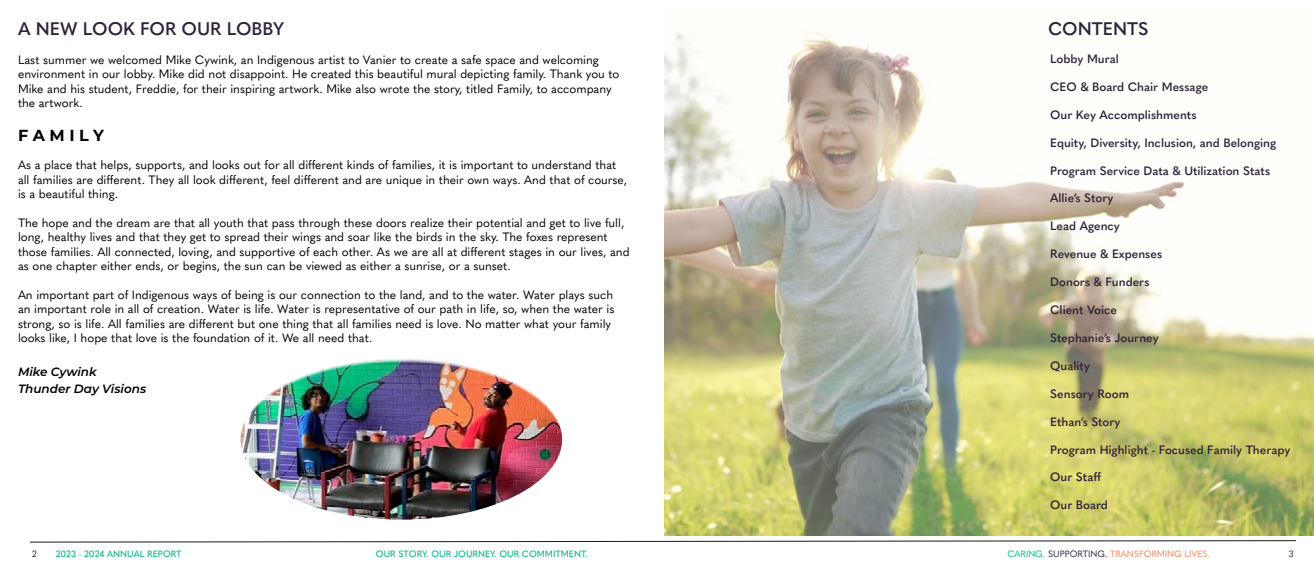
<style>
.page{position:relative;width:1314px;height:585px;background:#fff}
.page>*{position:absolute;margin:0;border:0;box-sizing:border-box;transform-origin:0 0}
.t1{font:600 18px "Quasimoda";color:#2f223a}
.t2{font:700 16px "Montserrat";color:#000}
.t3{font:12px/14.4px "Quasimoda";color:#000}
.t4{font:600 12px "Quasimoda";color:#2f223a}
.t5{font:italic 600 12px/16.8px "Montserrat";color:#000}
.t6{font:500 9px "Quasimoda";color:#00b58a}
.t7{font:9px "Quasimoda";color:#f28352}
.t8{font:9px "Quasimoda";color:#2f223a}
.s1{color:#00b58a}
.s2{color:#2f223a}
</style>
<div class="page">
<svg style="left:30px;top:540px;width:1266px;height:3px"></svg>
<img style="left:665px;top:30px;width:649px;height:506px">
<img style="left:241px;top:359px;width:321px;height:161px">
<h1 class="t1" style="left:18px;top:15px;width:268px">A NEW LOOK FOR OUR LOBBY</h1>
<p class="t3" style="left:18px;top:52px;width:603px">Last summer we welcomed Mike Cywink, an Indigenous artist to Vanier to create a safe space and welcoming environment in our lobby. Mike did not disappoint. He created this beautiful mural depicting family. Thank you to Mike and his student, Freddie, for their inspiring artwork. Mike also wrote the story, titled Family, to accompany the artwork.</p>
<h2 class="t2" style="left:18px;top:123px;width:88px">F A M I L Y</h2>
<p class="t3" style="left:18px;top:157px;width:611px">As a place that helps, supports, and looks out for all different kinds of families, it is important to understand that all families are different. They all look different, feel different and are unique in their own ways. And that of course, is a beautiful thing.</p>
<p class="t3" style="left:18px;top:215px;width:613px">The hope and the dream are that all youth that pass through these doors realize their potential and get to live full, long, healthy lives and that they get to spread their wings and soar like the birds in the sky. The foxes represent those families. All connected, loving, and supportive of each other. As we are all at different stages in our lives, and as one chapter either ends, or begins, the sun can be viewed as either a sunrise, or a sunset.</p>
<p class="t3" style="left:18px;top:287px;width:598px">An important part of Indigenous ways of being is our connection to the land, and to the water. Water plays such an important role in all of creation. Water is life. Water is representative of our path in life, so, when the water is strong, so is life. All families are different but one thing that all families need is love. No matter what your family looks like, I hope that love is the foundation of it. We all need that.</p>
<p class="t5" style="left:18px;top:363px;width:130px">Mike Cywink<br>Thunder Day Visions</p>
<h1 class="t1" style="left:1048px;top:15px;width:102px">CONTENTS</h1>
<p class="t4" style="left:1050px;top:49px;width:70px">Lobby Mural</p>
<p class="t4" style="left:1050px;top:77px;width:160px">CEO &amp; Board Chair Message</p>
<p class="t4" style="left:1050px;top:105px;width:148px">Our Key Accomplishments</p>
<p class="t4" style="left:1050px;top:133px;width:228px">Equity, Diversity, Inclusion, and Belonging</p>
<p class="t4" style="left:1050px;top:161px;width:222px">Program Service Data &amp; Utilization Stats</p>
<p class="t4" style="left:1050px;top:189px;width:65px">Allie’s Story</p>
<p class="t4" style="left:1050px;top:217px;width:71px">Lead Agency</p>
<p class="t4" style="left:1050px;top:245px;width:113px">Revenue &amp; Expenses</p>
<p class="t4" style="left:1050px;top:273px;width:101px">Donors &amp; Funders</p>
<p class="t4" style="left:1050px;top:301px;width:68px">Client Voice</p>
<p class="t4" style="left:1050px;top:328px;width:110px">Stephanie’s Journey</p>
<p class="t4" style="left:1050px;top:356px;width:41px">Quality</p>
<p class="t4" style="left:1050px;top:384px;width:80px">Sensory Room</p>
<p class="t4" style="left:1050px;top:412px;width:72px">Ethan’s Story</p>
<p class="t4" style="left:1050px;top:440px;width:242px">Program Highlight - Focused Family Therapy</p>
<p class="t4" style="left:1050px;top:468px;width:52px">Our Staff</p>
<p class="t4" style="left:1050px;top:496px;width:59px">Our Board</p>
<p class="t8" style="left:32px;top:547px;width:6px">2</p>
<p class="t6" style="left:56px;top:547px;width:127px">2023 - 2024 ANNUAL REPORT</p>
<p class="t6" style="left:376px;top:547px;width:213px">OUR STORY. OUR JOURNEY. OUR COMMITMENT.</p>
<p class="t7" style="left:1008px;top:547px;width:204px"><span class="s1">CARING.</span> <span class="s2">SUPPORTING.</span> TRANSFORMING LIVES.</p>
<p class="t8" style="left:1289px;top:547px;width:6px">3</p>
</div>
